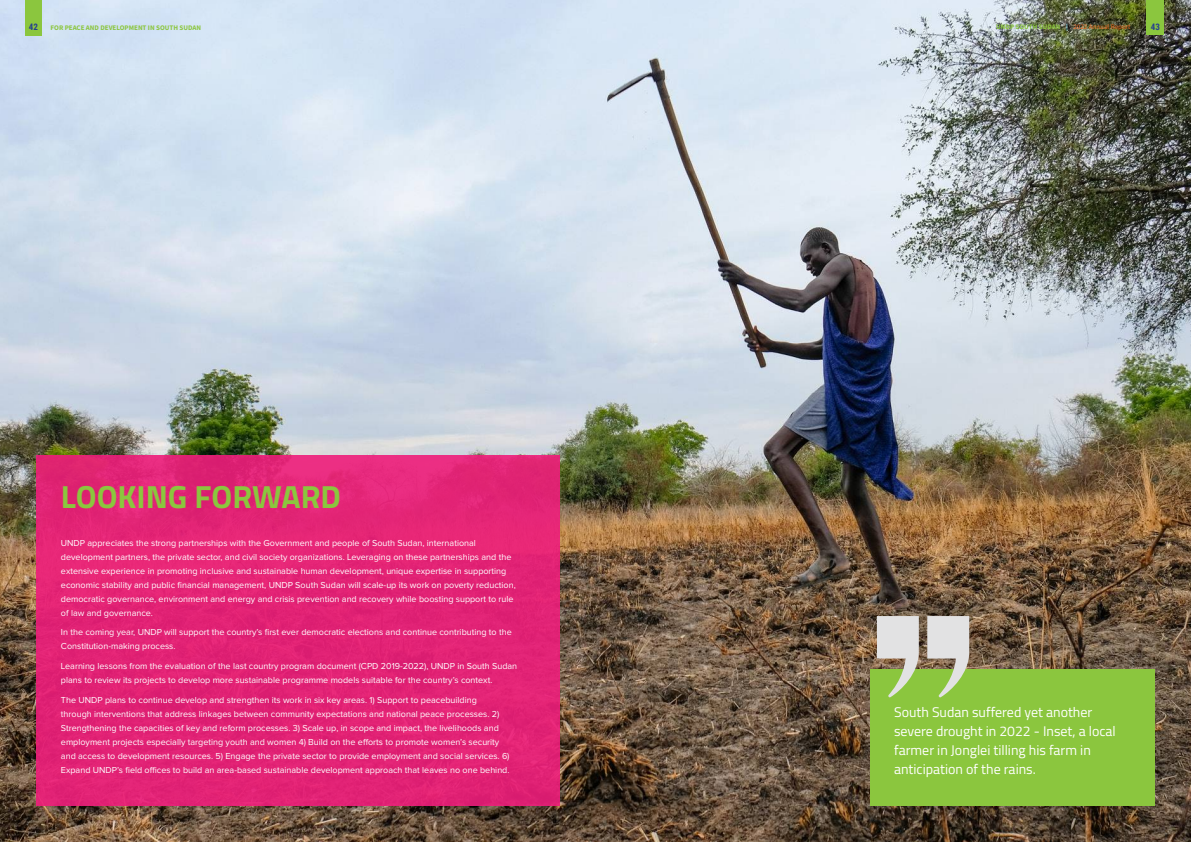
<style>
.page{position:relative;width:1191px;height:842px;background:#fff}
.page>*{position:absolute;margin:0;border:0;box-sizing:border-box;transform-origin:0 0}
.t1{font:700 32px "Titillium Web";color:#8bc63e}
.t2{font:14px/19px "Titillium Web";color:#fff}
.t3{font:9px/14px "Proxima Nova";color:#fff}
.t4{font:700 9px "Roboto Condensed";color:#253f8e}
.t5{font:700 7px "Source Sans Pro";color:#8bc63e}
.t6{font:7px "Source Sans Pro";color:#f36c24}
.s1{font-weight:700;color:#8bc63e}
.s2{color:#37c2dd}
</style>
<div class="page">
<img style="left:0;top:0;width:1191px;height:842px">
<div style="left:36px;top:455px;width:523px;height:351px;background:#e22375"></div>
<div style="left:870px;top:670px;width:285px;height:136px;background:#8bc63e"></div>
<svg style="left:877px;top:616px;width:41px;height:82px"></svg>
<svg style="left:927px;top:616px;width:42px;height:82px"></svg>
<div style="left:25px;top:0;width:16px;height:36px;background:#8bc63e"></div>
<div style="left:1146px;top:0;width:17px;height:34px;background:#8bc63e"></div>
<p class="t4" style="left:29px;top:21px;width:11px">42</p>
<p class="t5" style="left:51px;top:22px;width:152px">FOR PEACE AND DEVELOPMENT IN SOUTH SUDAN</p>
<p class="t6" style="left:996px;top:22px;width:136px"><span class="s1">UNDP SOUTH SUDAN</span> <span class="s2">|</span> 2022 Annual Report</p>
<p class="t4" style="left:1150px;top:20px;width:11px">43</p>
<h1 class="t1" style="left:61px;top:472px;width:281px">LOOKING FORWARD</h1>
<p class="t3" style="left:61px;top:536px;width:456px">UNDP appreciates the strong partnerships with the Government and people of South Sudan, international development partners, the private sector, and civil society organizations. Leveraging on these partnerships and the extensive experience in promoting inclusive and sustainable human development, unique expertise in supporting economic stability and public financial management, UNDP South Sudan will scale-up its work on poverty reduction, democratic governance, environment and energy and crisis prevention and recovery while boosting support to rule of law and governance.</p>
<p class="t3" style="left:61px;top:626px;width:452px">In the coming year, UNDP will support the country’s first ever democratic elections and continue contributing to the<br>Constitution-making process.</p>
<p class="t3" style="left:61px;top:659px;width:458px">Learning lessons from the evaluation of the last country program document (CPD 2019-2022), UNDP in South Sudan plans to review its projects to develop more sustainable programme models suitable for the country’s context.</p>
<p class="t3" style="left:61px;top:693px;width:450px">The UNDP plans to continue develop and strengthen its work in six key areas. 1) Support to peacebuilding through interventions that address linkages between community expectations and national peace processes. 2)<br>Strengthening the capacities of key and reform processes. 3) Scale up, in scope and impact, the livelihoods and employment projects especially targeting youth and women 4) Build on the efforts to promote women’s security and access to development resources. 5) Engage the private sector to provide employment and social services. 6)<br>Expand UNDP’s field offices to build an area-based sustainable development approach that leaves no one behind.</p>
<h2 class="t2" style="left:894px;top:702px;width:223px">South Sudan suffered yet another severe drought in 2022 - Inset, a local farmer in Jonglei tilling his farm in anticipation of the rains.</h2>
</div>
